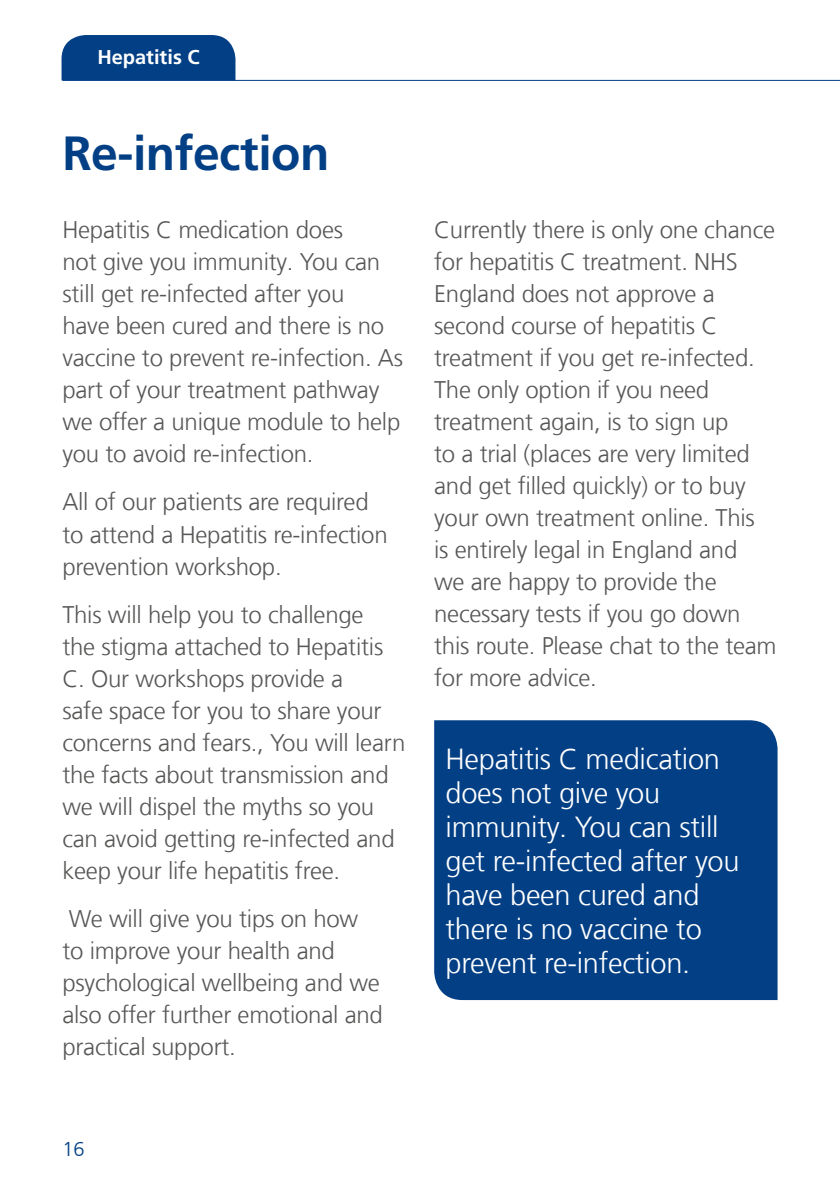
<style>
.page{position:relative;width:840px;height:1191px;background:#fff}
.page>*{position:absolute;margin:0;border:0;box-sizing:border-box;transform-origin:0 0}
.t1{font:700 48px "Frutiger LT Com";letter-spacing:-.01em;color:#033f85}
.t2{font:300 29px/34px "Frutiger LT Com";letter-spacing:-.01em;color:#fff}
.t3{font:300 24px/32px "Frutiger LT Com";letter-spacing:-.01em;color:#575756}
.t4{font:700 20px "Frutiger LT Com";color:#fff}
.t5{font:300 20px "Frutiger LT Com";color:#033f85}
</style>
<div class="page">
<div style="left:61px;top:35px;width:174px;height:45px;background:#033f85"></div>
<hr style="left:62px;top:80px;width:777px;height:1px;background:#033f85">
<div style="left:434px;top:720px;width:343px;height:280px;background:#033f85"></div>
<p class="t4" style="left:97px;top:45px;width:104px">Hepatitis C</p>
<h1 class="t1" style="left:62px;top:124px;width:268px">Re-infection</h1>
<p class="t3" style="left:62px;top:214px;width:342px">Hepatitis C medication does<br>not give you immunity. You can still get re-infected after you<br>have been cured and there is no vaccine to prevent re-infection. As part of your treatment pathway we offer a unique module to help you to avoid re-infection.</p>
<p class="t3" style="left:62px;top:486px;width:326px">All of our patients are required to attend a Hepatitis re-infection prevention workshop.</p>
<p class="t3" style="left:62px;top:598px;width:344px">This will help you to challenge<br>the stigma attached to Hepatitis<br>C. Our workshops provide a<br>safe space for you to share your concerns and fears., You will learn the facts about transmission and we will dispel the myths so you can avoid getting re-infected and keep your life hepatitis free.</p>
<p class="t3" style="left:62px;top:902px;width:322px">We will give you tips on how<br>to improve your health and psychological wellbeing and we also offer further emotional and practical support.</p>
<p class="t3" style="left:434px;top:214px;width:344px">Currently there is only one chance for hepatitis C treatment. NHS<br>England does not approve a second course of hepatitis C treatment if you get re-infected.<br>The only option if you need treatment again, is to sign up<br>to a trial (places are very limited and get filled quickly) or to buy your own treatment online. This<br>is entirely legal in England and<br>we are happy to provide the necessary tests if you go down this route. Please chat to the team for more advice.</p>
<p class="t2" style="left:445px;top:741px;width:295px">Hepatitis C medication does not give you immunity. You can still get re-infected after you have been cured and there is no vaccine to prevent re-infection.</p>
<p class="t5" style="left:62px;top:1136px;width:24px">16</p>
</div>
